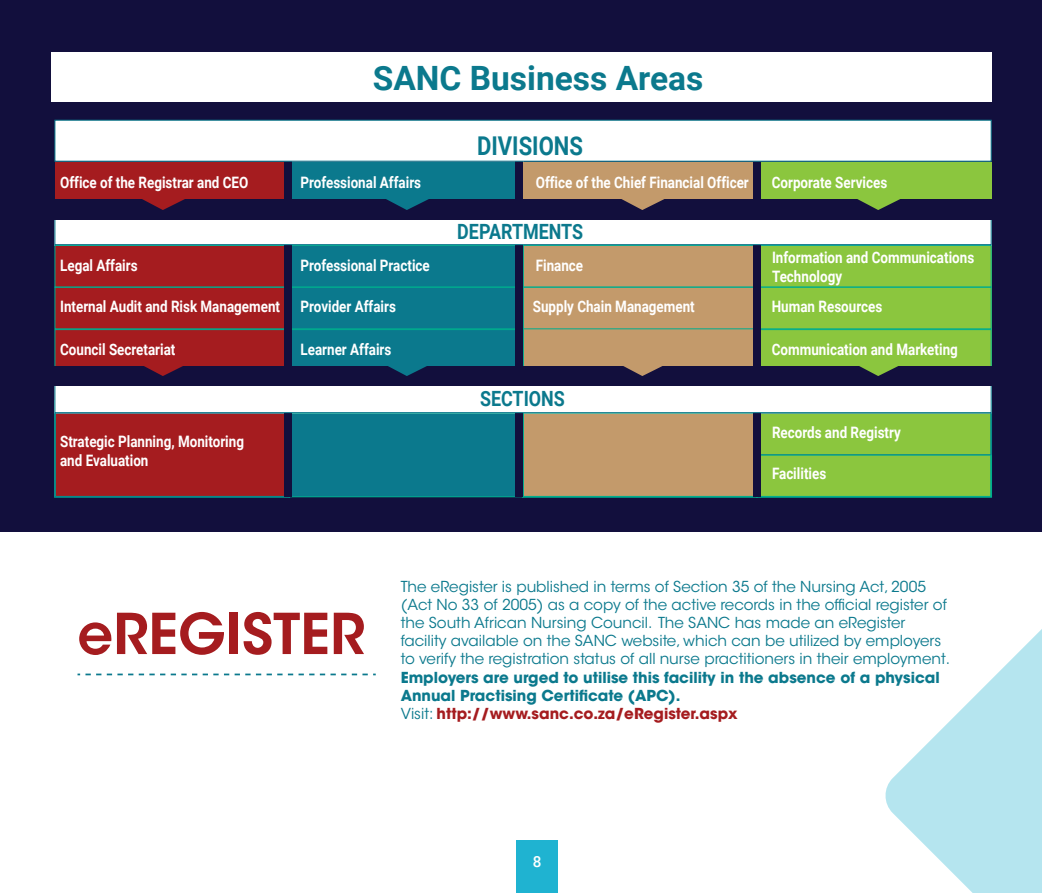
<style>
.page{position:relative;width:1042px;height:893px;background:#fff}
.page>*{position:absolute;margin:0;border:0;box-sizing:border-box;transform-origin:0 0}
.t1{font:600 55.82px "ITC Avant Garde Std";color:#a51c1f}
.t2{font:700 33.43px "Roboto";color:#0b798d}
.t3{font:700 25.9px "Roboto";color:#0b798d;scale:.85 1}
.t4{font:700 21px "Roboto";color:#0b798d;scale:.85 1}
.t5{font:700 15.75px/18.9px "Roboto";color:#fff;scale:.85 1}
.t6{font:500 15.22px "Roboto";color:#fff}
.t7{font:15.05px/18px "ITC Avant Garde Std";color:#0b798d}
.t8{font:700 15.05px/18px "ITC Avant Garde Std";color:#0b798d}
.s1{font-weight:400}
.s2{color:#a51c1f}
</style>
<div class="page">
<div style="left:0;top:0;width:1042px;height:531px;background:#120f3d"></div>
<svg style="left:885px;top:359px;width:157px;height:534px"></svg>
<div style="left:55px;top:162px;width:234px;height:42px;background:#a51c1f"></div>
<div style="left:288px;top:162px;width:235px;height:42px;background:#0b798d"></div>
<div style="left:519px;top:162px;width:234px;height:42px;background:#c39a6b"></div>
<div style="left:288px;top:245px;width:235px;height:127px;background:#0b798d"></div>
<div style="left:288px;top:395px;width:235px;height:102px;background:#0b798d"></div>
<div style="left:757px;top:162px;width:234px;height:42px;background:#8bc63e"></div>
<div style="left:55px;top:245px;width:234px;height:127px;background:#a51c1f"></div>
<div style="left:522px;top:245px;width:236px;height:128px;background:#c39a6b"></div>
<div style="left:757px;top:245px;width:234px;height:127px;background:#8bc63e"></div>
<div style="left:54px;top:400px;width:236px;height:98px;background:#a51c1f;border:2px solid #00ad8e"></div>
<div style="left:522px;top:400px;width:236px;height:98px;background:#c39a6b;border:2px solid #00ad8e"></div>
<div style="left:756px;top:400px;width:236px;height:98px;background:#8bc63e;border:2px solid #00ad8e"></div>
<div style="left:54px;top:245px;width:236px;height:43px;border:1px solid #00ad8e"></div>
<div style="left:289px;top:245px;width:235px;height:43px;border:1px solid #00ad8e"></div>
<div style="left:522px;top:245px;width:235px;height:43px;border:1px solid #00ad8e"></div>
<div style="left:756px;top:245px;width:235px;height:43px;border:1px solid #00ad8e"></div>
<div style="left:54px;top:287px;width:236px;height:42px;border:1px solid #00ad8e"></div>
<div style="left:289px;top:287px;width:235px;height:42px;border:1px solid #00ad8e"></div>
<div style="left:522px;top:287px;width:235px;height:85px;border:1px solid #00ad8e"></div>
<div style="left:756px;top:287px;width:235px;height:42px;border:1px solid #00ad8e"></div>
<div style="left:54px;top:329px;width:236px;height:43px;border:1px solid #00ad8e"></div>
<div style="left:289px;top:329px;width:235px;height:43px;border:1px solid #00ad8e"></div>
<div style="left:756px;top:329px;width:235px;height:43px;border:1px solid #00ad8e"></div>
<div style="left:54px;top:413px;width:236px;height:84px;border:1px solid #0b798d"></div>
<div style="left:756px;top:413px;width:235px;height:42px;border:1px solid #0b798d"></div>
<div style="left:289px;top:413px;width:235px;height:84px;border:1px solid #00ad8e"></div>
<div style="left:522px;top:413px;width:235px;height:84px;border:1px solid #00ad8e"></div>
<div style="left:756px;top:455px;width:235px;height:42px;border:1px solid #00ad8e"></div>
<div style="left:516px;top:840px;width:42px;height:53px;background:#1fb3d1"></div>
<div style="left:753px;top:162px;width:7px;height:335px;background:#120f3d"></div>
<div style="left:515px;top:100px;width:7px;height:397px;background:#120f3d"></div>
<div style="left:285px;top:100px;width:7px;height:397px;background:#120f3d"></div>
<div style="left:54px;top:203px;width:937px;height:42px;background:#fff;border:1px solid #0b798d"></div>
<div style="left:54px;top:371px;width:937px;height:42px;background:#fff;border:1px solid #0b798d"></div>
<div style="left:54px;top:120px;width:937px;height:42px;background:#fff;border:1px solid #0b798d"></div>
<div style="left:40px;top:200px;width:964px;height:20px;background:#120f3d"></div>
<div style="left:40px;top:366px;width:964px;height:19px;background:#120f3d"></div>
<div style="left:51px;top:52px;width:940px;height:50px;background:#fff"></div>
<svg style="left:140px;top:199px;width:47px;height:11px"></svg>
<svg style="left:144px;top:366px;width:39px;height:10px"></svg>
<svg style="left:383px;top:199px;width:48px;height:11px"></svg>
<svg style="left:388px;top:366px;width:39px;height:10px"></svg>
<svg style="left:619px;top:199px;width:48px;height:11px"></svg>
<svg style="left:623px;top:366px;width:40px;height:10px"></svg>
<svg style="left:855px;top:199px;width:48px;height:11px"></svg>
<svg style="left:859px;top:366px;width:39px;height:10px"></svg>
<svg style="left:78px;top:674px;width:298px;height:1px"></svg>
<h2 class="t2" style="left:373px;top:54px;width:332px">SANC Business Areas</h2>
<h3 class="t3" style="left:477px;top:128px;width:126px">DIVISIONS</h3>
<p class="t5" style="left:60px;top:172px;width:223px">Office of the Registrar and CEO</p>
<p class="t5" style="left:300px;top:172px;width:143px">Professional Affairs</p>
<p class="t5" style="left:536px;top:172px;width:252px">Office of the Chief Financial Officer</p>
<p class="t5" style="left:772px;top:172px;width:137px">Corporate Services</p>
<h3 class="t4" style="left:457px;top:217px;width:150px">DEPARTMENTS</h3>
<p class="t5" style="left:60px;top:255px;width:93px">Legal Affairs</p>
<p class="t5" style="left:300px;top:255px;width:154px">Professional Practice</p>
<p class="t5" style="left:536px;top:255px;width:57px">Finance</p>
<p class="t5" style="left:772px;top:247px;width:239px">Information and Communications<br>Technology</p>
<p class="t5" style="left:60px;top:296px;width:260px">Internal Audit and Risk Management</p>
<p class="t5" style="left:300px;top:296px;width:114px">Provider Affairs</p>
<p class="t5" style="left:533px;top:296px;width:192px">Supply Chain Management</p>
<p class="t5" style="left:772px;top:296px;width:131px">Human Resources</p>
<p class="t5" style="left:60px;top:339px;width:137px">Council Secretariat</p>
<p class="t5" style="left:300px;top:339px;width:108px">Learner Affairs</p>
<p class="t5" style="left:772px;top:339px;width:220px">Communication and Marketing</p>
<p class="t5" style="left:60px;top:432px;width:218px">Strategic Planning, Monitoring and Evaluation</p>
<h3 class="t4" style="left:480px;top:384px;width:101px">SECTIONS</h3>
<p class="t5" style="left:772px;top:423px;width:153px">Records and Registry</p>
<p class="t5" style="left:772px;top:464px;width:65px">Facilities</p>
<h1 class="t1" style="left:78px;top:598px;width:289px">eREGISTER</h1>
<p class="t7" style="left:401px;top:578px;width:551px">The eRegister is published in terms of Section 35 of the Nursing Act, 2005 (Act No 33 of 2005) as a copy of the active records in the official register of the South African Nursing Council. The SANC has made an eRegister facility available on the SANC website, which can be utilized by employers to verify the registration status of all nurse practitioners in their employment.</p>
<p class="t8" style="left:401px;top:668px;width:540px">Employers are urged to utilise this facility in the absence of a physical<br>Annual Practising Certificate (APC).<br><span class="s1">Visit:</span> <span class="s2">http://www.sanc.co.za/eRegister.aspx</span></p>
<p class="t6" style="left:533px;top:851px;width:10px">8</p>
</div>
